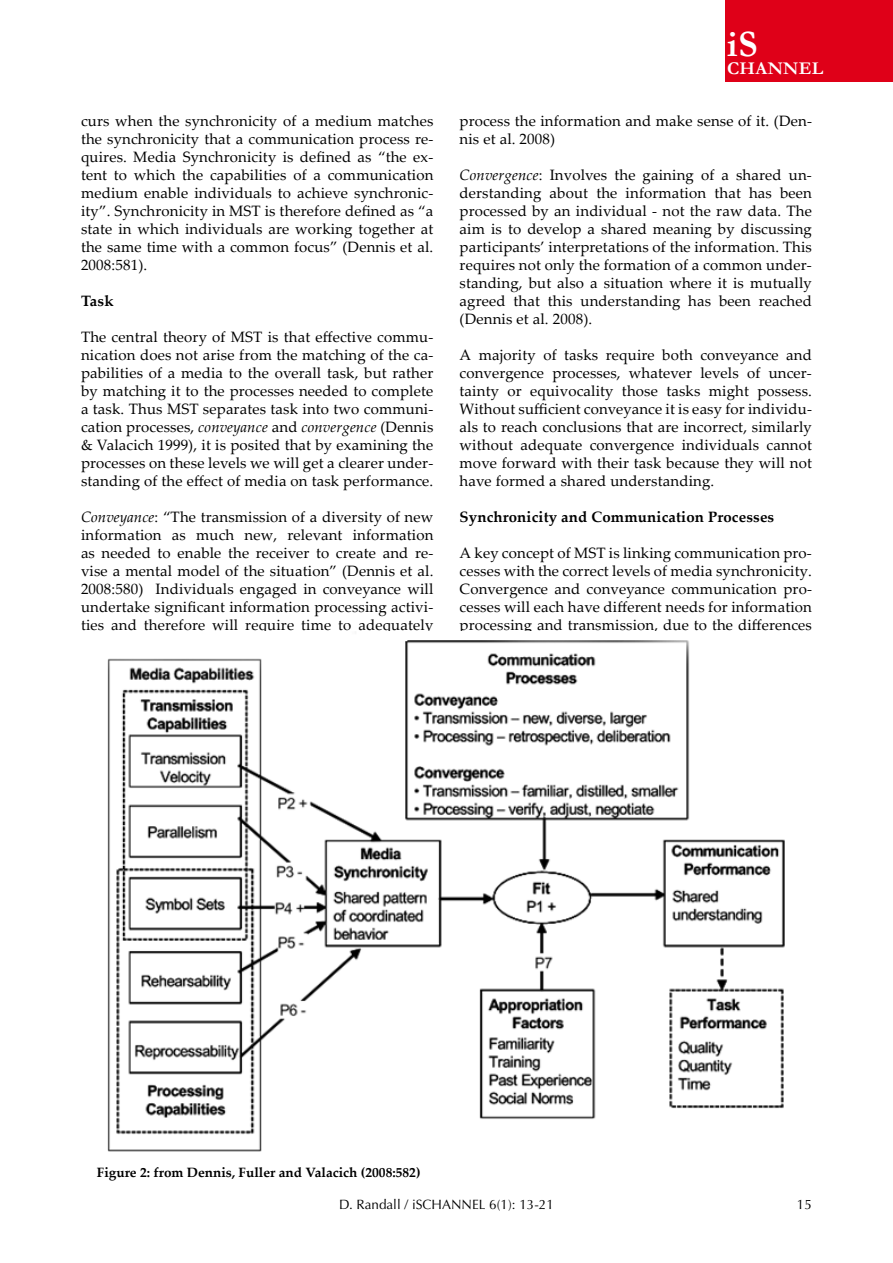
<style>
.page{position:relative;width:893px;height:1263px;background:#fff}
.page>*{position:absolute;margin:0;border:0;box-sizing:border-box;transform-origin:0 0}
.t1{font:700 37.5px "Garamond";color:#fff}
.t2{font:700 18px "Garamond";letter-spacing:.02em;color:#fff}
.t3{font:15px/18px "Palatino Linotype";letter-spacing:.01em;color:#000;text-align:justify}
.t4{font:700 15px "Palatino Linotype";letter-spacing:.01em;color:#000}
.t5{font:700 13.5px "Palatino Linotype";color:#000}
.t6{font:13.5px "Optima LT Std";color:#000}
.s1{font-style:italic}
</style>
<div class="page">
<img style="left:107px;top:640px;width:678px;height:512px">
<div style="left:725px;top:0;width:168px;height:81px;background:#df0018"></div>
<p class="t3" style="left:81px;top:111px;width:354px">curs when the synchronicity of a medium matches the synchronicity that a communication process re&shy;quires. Media Synchronicity is defined as “the ex&shy;tent to which the capabilities of a communication medium enable individuals to achieve synchronic&shy;ity”. Synchronicity in MST is therefore defined as “a state in which individuals are working together at the same time with a common focus” (Dennis et al.<br>2008:581).</p>
<p class="t4" style="left:81px;top:290px;width:34px">Task</p>
<p class="t3" style="left:81px;top:327px;width:354px">The central theory of MST is that effective commu&shy;nication does not arise from the matching of the ca&shy;pabilities of a media to the overall task, but rather by matching it to the processes needed to complete a task. Thus MST separates task into two communi&shy;cation processes, <span class="s1">conveyance</span> and <span class="s1">convergence</span> (Dennis &amp; Valacich 1999), it is posited that by examining the processes on these levels we will get a clearer under&shy;standing of the effect of media on task performance.</p>
<p class="t3" style="left:81px;top:507px;width:354px"><span class="s1">Conveyance</span>: “The transmission of a diversity of new information as much new, relevant information as needed to enable the receiver to create and re&shy;vise a mental model of the situation” (Dennis et al.<br>2008:580) Individuals engaged in conveyance will undertake significant information processing activi&shy;ties and therefore will require time to adequately</p>
<h1 class="t1" style="left:727px;top:19px;width:32px">iS</h1>
<p class="t2" style="left:727px;top:56px;width:98px">CHANNEL</p>
<p class="t3" style="left:460px;top:111px;width:354px">process the information and make sense of it. (Den&shy;nis et al. 2008)</p>
<p class="t3" style="left:460px;top:165px;width:354px"><span class="s1">Convergence</span>: Involves the gaining of a shared un&shy;derstanding about the information that has been processed by an individual - not the raw data. The aim is to develop a shared meaning by discussing participants’ interpretations of the information. This requires not only the formation of a common under&shy;standing, but also a situation where it is mutually agreed that this understanding has been reached (Dennis et al. 2008).</p>
<p class="t3" style="left:460px;top:345px;width:354px">A majority of tasks require both conveyance and convergence processes, whatever levels of uncer&shy;tainty or equivocality those tasks might possess.<br>Without sufficient conveyance it is easy for individu&shy;als to reach conclusions that are incorrect, similarly without adequate convergence individuals cannot move forward with their task because they will not have formed a shared understanding.</p>
<p class="t4" style="left:460px;top:506px;width:316px">Synchronicity and Communication Processes</p>
<p class="t3" style="left:460px;top:543px;width:354px">A key concept of MST is linking communication pro&shy;cesses with the correct levels of media synchronicity.<br>Convergence and conveyance communication pro&shy;cesses will each have different needs for information processing and transmission, due to the differences</p>
<p class="t5" style="left:97px;top:1163px;width:325px">Figure 2: from Dennis, Fuller and Valacich (2008:582)</p>
<p class="t6" style="left:339px;top:1196px;width:216px">D. Randall / iSCHANNEL 6(1): 13-21</p>
<p class="t6" style="left:797px;top:1197px;width:17px">15</p>
</div>
